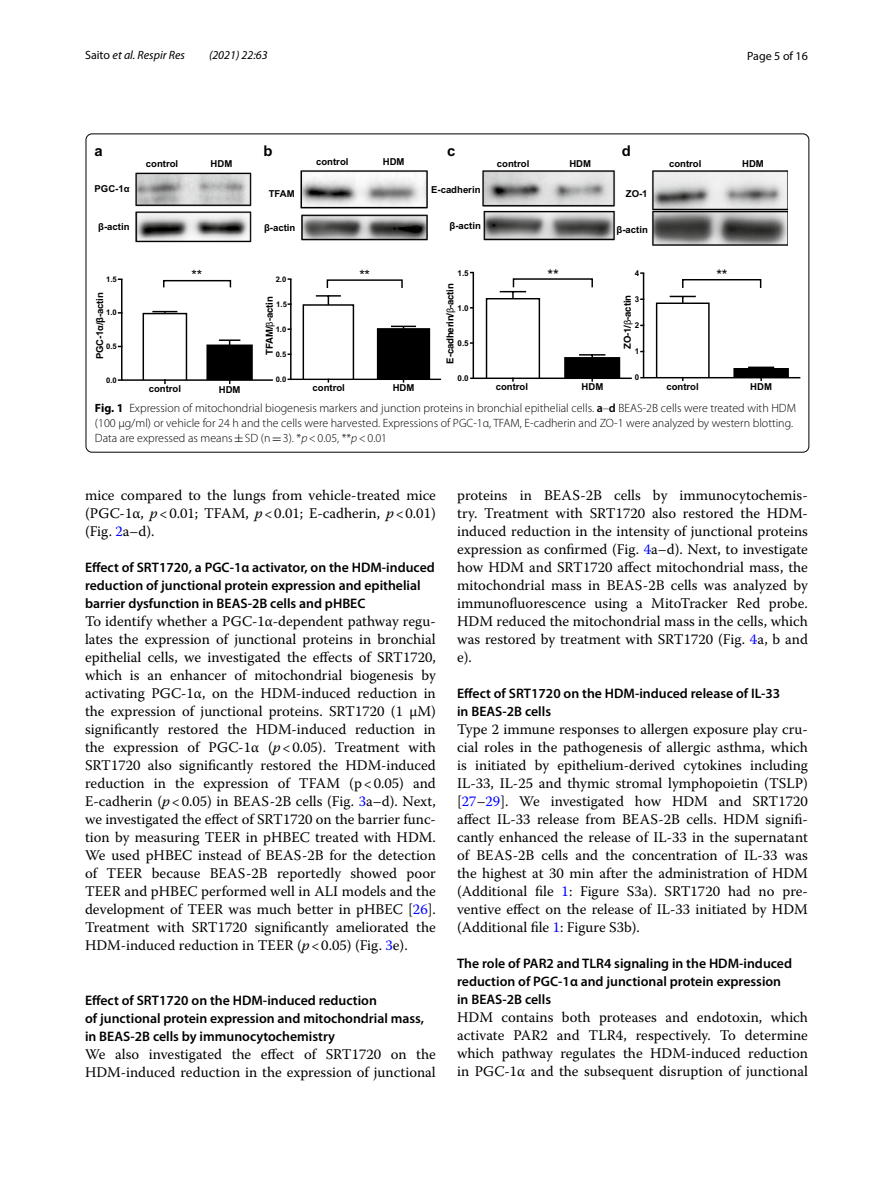
<style>
.page{position:relative;width:893px;height:1187px;background:#fff}
.page>*{position:absolute;margin:0;border:0;box-sizing:border-box;transform-origin:0 0}
.t1{font:700 14.85px "Arial";color:#000}
.t2{font:14.7px/18px "Warnock Pro";color:#000;text-align:justify}
.t3{font:14.7px "Arial";color:#000}
.t4{font:14.55px "Arial";color:#000}
.t5{font:13.95px "Arial";color:#000}
.t6{font:600 13.8px/18px "Myriad Pro";color:#000}
.t7{font:300 12px/15px "Myriad Pro";color:#000}
.t8{font:italic 12px "Myriad Pro";color:#000}
.t9{font:12px "Myriad Pro";color:#000}
.t10{font:700 9.6px "Arial";color:#000}
.t11{font:700 9.6px "Helvetica";letter-spacing:-.015em;color:#000}
.t12{font:700 8.1px "Arial";color:#000}
.t13{font:700 7.95px "Arial";color:#000}
.t14{font:700 7.65px "Arial";color:#000}
.s1{font-style:normal}
.s2{font-family:"Myriad Pro Regular 3";font-weight:400}
.s3{font-weight:700}
.s4{font-weight:600}
.s5{font-family:"MTSY";font-weight:400}
.s6{font-style:italic}
.s7{color:#00f}
</style>
<div class="page">
<div style="left:733px;top:368px;width:56px;height:11px;background:#000;border:3px solid #000"></div>
<hr style="left:748px;top:366px;width:26px;height:2px;background:#000">
<hr style="left:644px;top:377px;width:156px;height:1px;background:#000">
<svg style="left:640px;top:272px;width:122px;height:108px"></svg>
<div style="left:377px;top:328px;width:53px;height:53px;background:#000;border:3px solid #000"></div>
<hr style="left:391px;top:325px;width:25px;height:2px;background:#000">
<hr style="left:291px;top:378px;width:150px;height:2px;background:#000">
<svg style="left:287px;top:278px;width:117px;height:104px"></svg>
<div style="left:206px;top:344px;width:47px;height:37px;background:#000;border:3px solid #000"></div>
<hr style="left:219px;top:339px;width:21px;height:2px;background:#000">
<hr style="left:122px;top:379px;width:151px;height:2px;background:#000">
<div style="left:564px;top:357px;width:56px;height:23px;background:#000;border:3px solid #000"></div>
<hr style="left:470px;top:377px;width:162px;height:2px;background:#000">
<svg style="left:469px;top:271px;width:136px;height:110px"></svg>
<img style="left:135px;top:170px;width:653px;height:75px">
<svg style="left:117px;top:278px;width:115px;height:105px"></svg>
<p class="t8" style="left:85px;top:48px;width:101px"><span class="s1">Saito</span> et al. Respir Res</p>
<p class="t8" style="left:209px;top:48px;width:60px">(2021) 22:63</p>
<p class="t9" style="left:747px;top:48px;width:62px">Page 5 of 16</p>
<p class="t1" style="left:94px;top:140px;width:10px">a</p>
<p class="t1" style="left:264px;top:140px;width:11px">b</p>
<p class="t1" style="left:447px;top:140px;width:10px">c</p>
<p class="t1" style="left:622px;top:140px;width:11px">d</p>
<p class="t10" style="left:146px;top:157px;width:34px">control</p>
<p class="t10" style="left:211px;top:157px;width:23px">HDM</p>
<p class="t10" style="left:316px;top:156px;width:34px">control</p>
<p class="t10" style="left:383px;top:156px;width:23px">HDM</p>
<p class="t10" style="left:497px;top:157px;width:34px">control</p>
<p class="t10" style="left:569px;top:157px;width:23px">HDM</p>
<p class="t10" style="left:669px;top:157px;width:34px">control</p>
<p class="t10" style="left:742px;top:157px;width:23px">HDM</p>
<p class="t10" style="left:95px;top:182px;width:37px">PGC-1α</p>
<p class="t10" style="left:98px;top:220px;width:33px">β-actin</p>
<p class="t10" style="left:269px;top:187px;width:28px">TFAM</p>
<p class="t10" style="left:264px;top:221px;width:33px">β-actin</p>
<p class="t10" style="left:431px;top:183px;width:51px">E-cadherin</p>
<p class="t10" style="left:450px;top:219px;width:33px">β-actin</p>
<p class="t10" style="left:626px;top:187px;width:23px">ZO-1</p>
<p class="t10" style="left:617px;top:223px;width:33px">β-actin</p>
<p class="t14" style="left:106px;top:274px;width:12px">1.5</p>
<p class="t10" style="left:93px;top:359px;width:69px;rotate:-90deg">PGC-1α/β-actin</p>
<p class="t14" style="left:106px;top:307px;width:12px">1.0</p>
<p class="t14" style="left:106px;top:341px;width:12px">0.5</p>
<p class="t5" style="left:191px;top:266px;width:12px">**</p>
<p class="t14" style="left:276px;top:274px;width:12px">2.0</p>
<p class="t11" style="left:264px;top:355px;width:60px;rotate:-90deg">TFAM/<span class="s2">β</span>-actin</p>
<p class="t14" style="left:276px;top:299px;width:12px">1.5</p>
<p class="t14" style="left:276px;top:324px;width:12px">1.0</p>
<p class="t14" style="left:276px;top:349px;width:12px">0.5</p>
<p class="t5" style="left:359px;top:266px;width:12px">**</p>
<p class="t12" style="left:457px;top:267px;width:13px">1.5</p>
<p class="t11" style="left:444px;top:363px;width:82px;rotate:-90deg">E-cadherin/<span class="s2">β</span>-actin</p>
<p class="t12" style="left:457px;top:302px;width:13px">1.0</p>
<p class="t12" style="left:457px;top:338px;width:13px">0.5</p>
<p class="t3" style="left:547px;top:266px;width:13px">**</p>
<p class="t13" style="left:635px;top:268px;width:6px">4</p>
<p class="t4" style="left:716px;top:265px;width:13px">**</p>
<p class="t11" style="left:622px;top:348px;width:55px;rotate:-90deg">ZO-1/<span class="s2">β</span>-actin</p>
<p class="t13" style="left:635px;top:294px;width:6px">3</p>
<p class="t13" style="left:635px;top:320px;width:6px">2</p>
<p class="t13" style="left:635px;top:346px;width:6px">1</p>
<p class="t14" style="left:106px;top:375px;width:12px">0.0</p>
<p class="t10" style="left:149px;top:382px;width:34px">control</p>
<p class="t10" style="left:219px;top:383px;width:23px">HDM</p>
<p class="t14" style="left:276px;top:374px;width:12px">0.0</p>
<p class="t10" style="left:313px;top:381px;width:34px">control</p>
<p class="t10" style="left:393px;top:381px;width:23px">HDM</p>
<p class="t12" style="left:457px;top:373px;width:13px">0.0</p>
<p class="t10" style="left:496px;top:380px;width:34px">control</p>
<p class="t10" style="left:582px;top:380px;width:23px">HDM</p>
<p class="t13" style="left:635px;top:372px;width:6px">0</p>
<p class="t10" style="left:666px;top:380px;width:34px">control</p>
<p class="t10" style="left:750px;top:380px;width:23px">HDM</p>
<p class="t7" style="left:95px;top:400px;width:703px"><span class="s3">Fig. 1</span> Expression of mitochondrial biogenesis markers and junction proteins in bronchial epithelial cells. <span class="s4">a</span>–<span class="s4">d</span> BEAS-2B cells were treated with HDM (100 μg/ml) or vehicle for 24 h and the cells were harvested. Expressions of PGC-1α, TFAM, E-cadherin and ZO-1 were analyzed by western blotting.<br>Data are expressed as means<span class="s5">±</span>SD (n<span class="s5">=</span>3). *<span class="s6">p</span>&lt;0.05, **<span class="s6">p</span>&lt;0.01</p>
<p class="t2" style="left:85px;top:486px;width:352px">mice compared to the lungs from vehicle-treated mice (PGC-1α, <span class="s6">p</span>&lt;0.01; TFAM, <span class="s6">p</span>&lt;0.01; E-cadherin, <span class="s6">p</span>&lt;0.01) (Fig. <span class="s7">2</span>a–d).</p>
<p class="t6" style="left:85px;top:558px;width:351px">Effect of SRT1720, a PGC‑1α activator, on the HDM‑induced reduction of junctional protein expression and epithelial barrier dysfunction in BEAS‑2B cells and pHBEC</p>
<p class="t2" style="left:85px;top:612px;width:352px">To identify whether a PGC-1α-dependent pathway regu&shy;lates the expression of junctional proteins in bronchial epithelial cells, we investigated the effects of SRT1720, which is an enhancer of mitochondrial biogenesis by activating PGC-1α, on the HDM-induced reduction in the expression of junctional proteins. SRT1720 (1 μM) significantly restored the HDM-induced reduction in the expression of PGC-1α (<span class="s6">p</span>&lt;0.05). Treatment with SRT1720 also significantly restored the HDM-induced reduction in the expression of TFAM (p&lt;0.05) and E-cadherin (<span class="s6">p</span>&lt;0.05) in BEAS-2B cells (Fig. <span class="s7">3</span>a–d). Next, we investigated the effect of SRT1720 on the barrier func&shy;tion by measuring TEER in pHBEC treated with HDM.<br>We used pHBEC instead of BEAS-2B for the detection of TEER because BEAS-2B reportedly showed poor TEER and pHBEC performed well in ALI models and the development of TEER was much better in pHBEC [<span class="s7">26</span>].<br>Treatment with SRT1720 significantly ameliorated the HDM-induced reduction in TEER (<span class="s6">p</span>&lt;0.05) (Fig. <span class="s7">3</span>e).</p>
<p class="t6" style="left:85px;top:990px;width:341px">Effect of SRT1720 on the HDM‑induced reduction<br>of junctional protein expression and mitochondrial mass, in BEAS‑2B cells by immunocytochemistry</p>
<p class="t2" style="left:85px;top:1044px;width:352px">We also investigated the effect of SRT1720 on the<br>HDM-induced reduction in the expression of junctional</p>
<p class="t2" style="left:457px;top:486px;width:352px">proteins in BEAS-2B cells by immunocytochemis&shy;try. Treatment with SRT1720 also restored the HDM&shy;induced reduction in the intensity of junctional proteins expression as confirmed (Fig. <span class="s7">4</span>a–d). Next, to investigate how HDM and SRT1720 affect mitochondrial mass, the mitochondrial mass in BEAS-2B cells was analyzed by immunofluorescence using a MitoTracker Red probe.<br>HDM reduced the mitochondrial mass in the cells, which was restored by treatment with SRT1720 (Fig. <span class="s7">4</span>a, b and e).</p>
<p class="t6" style="left:457px;top:684px;width:325px">Effect of SRT1720 on the HDM‑induced release of IL‑33 in BEAS‑2B cells</p>
<p class="t2" style="left:457px;top:720px;width:352px">Type 2 immune responses to allergen exposure play cru&shy;cial roles in the pathogenesis of allergic asthma, which is initiated by epithelium-derived cytokines including IL-33, IL-25 and thymic stromal lymphopoietin (TSLP) [<span class="s7">27</span>–<span class="s7">29</span>]. We investigated how HDM and SRT1720 affect IL-33 release from BEAS-2B cells. HDM signifi&shy;cantly enhanced the release of IL-33 in the supernatant of BEAS-2B cells and the concentration of IL-33 was the highest at 30 min after the administration of HDM (Additional file <span class="s7">1</span>: Figure S3a). SRT1720 had no pre&shy;ventive effect on the release of IL-33 initiated by HDM (Additional file <span class="s7">1</span>: Figure S3b).</p>
<p class="t6" style="left:457px;top:954px;width:336px">The role of PAR2 and TLR4 signaling in the HDM‑induced reduction of PGC‑1α and junctional protein expression in BEAS‑2B cells</p>
<p class="t2" style="left:457px;top:1008px;width:352px">HDM contains both proteases and endotoxin, which activate PAR2 and TLR4, respectively. To determine which pathway regulates the HDM-induced reduction in PGC-1α and the subsequent disruption of junctional</p>
</div>
